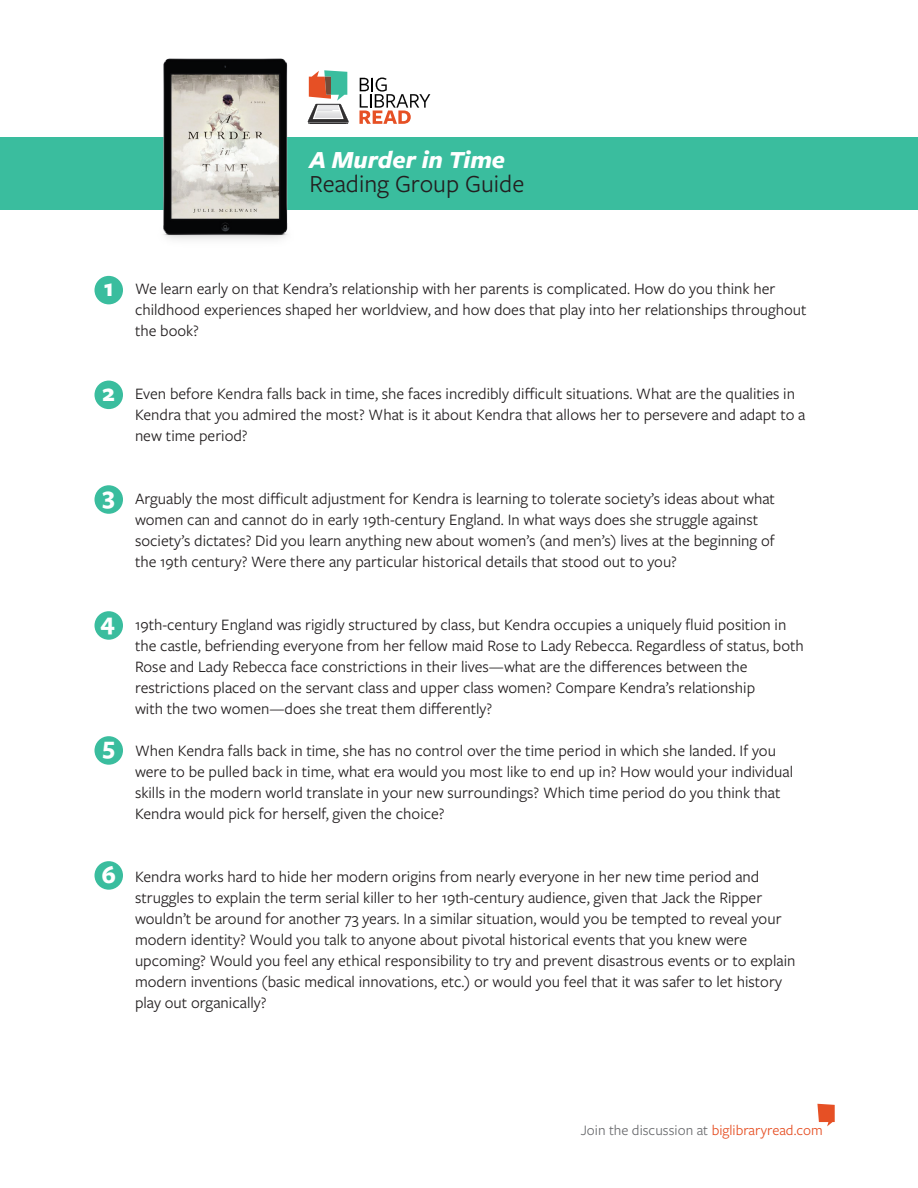
<style>
.page{position:relative;width:918px;height:1188px;background:#fff}
.page>*{position:absolute;margin:0;border:0;box-sizing:border-box;transform-origin:0 0}
.t1{font:25.5px "Freight Sans Pro";color:#231f20}
.t2{font:italic 700 25.5px "Freight Sans Pro";color:#fff}
.t3{font:700 25.5px "Freight Sans Pro";color:#fff}
.t4{font:16.5px/21px "Freight Sans Pro";color:#231f20}
.t5{font:15px "Freight Sans Pro";color:#6c6d70}
.s1{color:#e65025}
</style>
<div class="page">
<svg style="left:359px;top:78px;width:71px;height:46px"></svg>
<svg style="left:308px;top:70px;width:41px;height:54px"></svg>
<div style="left:0;top:137px;width:917px;height:72px;background:#3abd9e"></div>
<div style="left:94px;top:276px;width:29px;height:28px;background:#3abd9e;border-radius:50%"></div>
<div style="left:94px;top:736px;width:29px;height:29px;background:#3abd9e;border-radius:50%"></div>
<div style="left:94px;top:485px;width:29px;height:29px;background:#3abd9e;border-radius:50%"></div>
<div style="left:94px;top:381px;width:29px;height:28px;background:#3abd9e;border-radius:50%"></div>
<div style="left:94px;top:861px;width:29px;height:29px;background:#3abd9e;border-radius:50%"></div>
<div style="left:94px;top:611px;width:29px;height:29px;background:#3abd9e;border-radius:50%"></div>
<img style="left:153px;top:58px;width:144px;height:182px">
<svg style="left:817px;top:1104px;width:18px;height:22px"></svg>
<h1 class="t2" style="left:310px;top:142px;width:197px">A Murder in Time</h1>
<h1 class="t1" style="left:310px;top:167px;width:216px">Reading Group Guide</h1>
<h1 class="t3" style="left:104px;top:271px;width:11px">1</h1>
<p class="t4" style="left:135px;top:277px;width:673px">We learn early on that Kendra’s relationship with her parents is complicated. How do you think her childhood experiences shaped her worldview, and how does that play into her relationships throughout the book?</p>
<h1 class="t3" style="left:102px;top:375px;width:14px">2</h1>
<p class="t4" style="left:135px;top:382px;width:672px">Even before Kendra falls back in time, she faces incredibly difficult situations. What are the qualities in<br>Kendra that you admired the most? What is it about Kendra that allows her to persevere and adapt to a new time period?</p>
<h1 class="t3" style="left:103px;top:478px;width:14px">3</h1>
<p class="t4" style="left:135px;top:487px;width:642px">Arguably the most difficult adjustment for Kendra is learning to tolerate society’s ideas about what women can and cannot do in early 19th-century England. In what ways does she struggle against society’s dictates? Did you learn anything new about women’s (and men’s) lives at the beginning of the 19th century? Were there any particular historical details that stood out to you?</p>
<h1 class="t3" style="left:100px;top:604px;width:16px">4</h1>
<h1 class="t3" style="left:102px;top:729px;width:14px">5</h1>
<p class="t4" style="left:135px;top:613px;width:670px">19th-century England was rigidly structured by class, but Kendra occupies a uniquely fluid position in the castle, befriending everyone from her fellow maid Rose to Lady Rebecca. Regardless of status, both Rose and Lady Rebecca face constrictions in their lives—what are the differences between the restrictions placed on the servant class and upper class women? Compare Kendra’s relationship<br>with the two women—does she treat them differently?</p>
<p class="t4" style="left:135px;top:739px;width:660px">When Kendra falls back in time, she has no control over the time period in which she landed. If you were to be pulled back in time, what era would you most like to end up in? How would your individual skills in the modern world translate in your new surroundings? Which time period do you think that Kendra would pick for herself, given the choice?</p>
<h1 class="t3" style="left:101px;top:857px;width:16px">6</h1>
<p class="t4" style="left:135px;top:865px;width:662px">Kendra works hard to hide her modern origins from nearly everyone in her new time period and struggles to explain the term serial killer to her 19th-century audience, given that Jack the Ripper wouldn’t be around for another 73 years. In a similar situation, would you be tempted to reveal your modern identity? Would you talk to anyone about pivotal historical events that you knew were upcoming? Would you feel any ethical responsibility to try and prevent disastrous events or to explain modern inventions (basic medical innovations, etc.) or would you feel that it was safer to let history play out organically?</p>
<p class="t5" style="left:581px;top:1120px;width:244px">Join the discussion at <span class="s1">biglibraryread.com</span></p>
</div>
